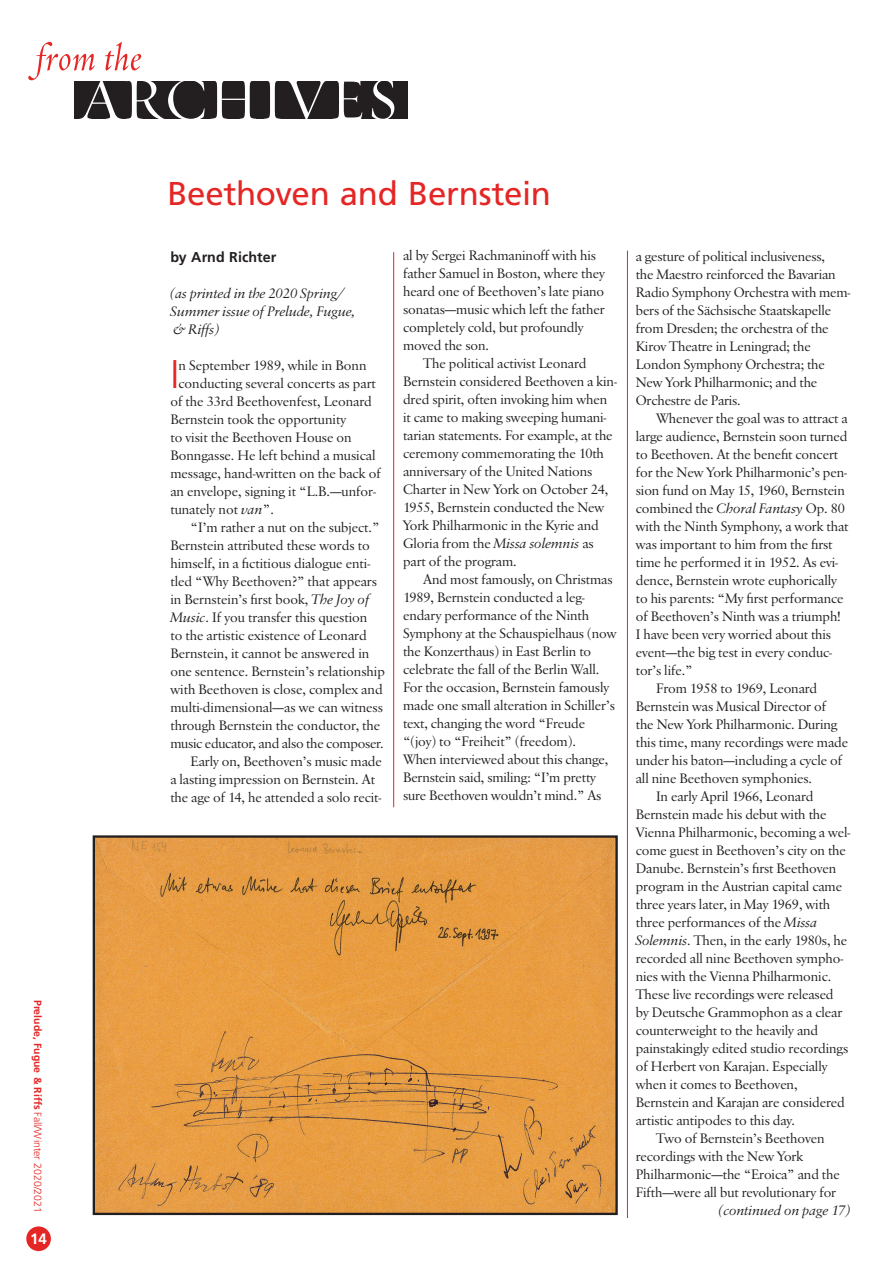
<style>
.page{position:relative;width:891px;height:1269px;background:#fff}
.page>*{position:absolute;margin:0;border:0;box-sizing:border-box;transform-origin:0 0}
.body_1{font:300 40.05px "Frutiger";color:#e42625}
.HEADLINE_1{font:33px "Frutiger";letter-spacing:-.01em;color:#e42625}
.t1{font:700 15px "Frutiger";color:#fff}
.BODY_1{font:14.25px/18px "Sabon Rmn";letter-spacing:-.005em;color:#231f20}
.body_1-2{font:14.25px "Sabon Rmn";color:#231f20}
.BODY_1-2{font:14.25px/18px "Sabon Itl";letter-spacing:-.005em;color:#231f20}
.body_1-3{font:700 14.25px "Frutiger";letter-spacing:.01em;color:#231f20}
.page_heads{font:300 10.5px "Frutiger";color:#e42625}
.s1{font-weight:700}
.s2{font-family:"Sabon LT Pro";font-size:13.5px}
.s3{font-family:"Sabon Itl"}
</style>
<div class="page">
<div style="left:74px;top:81px;width:334px;height:38px;background:#231f20"></div>
<svg style="left:28px;top:42px;width:177px;height:77px"></svg>
<svg style="left:211px;top:81px;width:45px;height:38px"></svg>
<svg style="left:264px;top:81px;width:98px;height:38px"></svg>
<svg style="left:372px;top:81px;width:22px;height:38px"></svg>
<div style="left:26px;top:1226px;width:25px;height:25px;background:#e42625;border-radius:50%"></div>
<hr style="left:627px;top:251px;width:1px;height:967px;background:#e42625">
<hr style="left:393px;top:252px;width:1px;height:555px;background:#e42625">
<img style="left:96px;top:838px;width:519px;height:374px">
<div style="left:93px;top:835px;width:525px;height:380px;border:2px solid #231f20"></div>
<p class="page_heads" style="left:44px;top:1000px;width:215px;rotate:90deg"><span class="s1">Prelude, Fugue &amp; Riffs</span> Fall/Winter 2020/2021</p>
<p class="t1" style="left:30px;top:1230px;width:18px">14</p>
<p class="HEADLINE_1" style="left:167px;top:175px;width:385px">Beethoven and Bernstein</p>
<p class="body_1-3" style="left:170px;top:248px;width:108px">by Arnd Richter</p>
<p class="BODY_1-2" style="left:170px;top:285px;width:187px">(as printed in the 2020 Spring/<br>Summer issue of Prelude, Fugue, &amp; Riffs)</p>
<p class="body_1" style="left:170px;top:351px;width:10px">I</p>
<p class="body_1-2" style="left:178px;top:355px;width:190px">n September 1989, while in Bonn</p>
<p class="body_1-2" style="left:178px;top:373px;width:199px">conducting several concerts as part</p>
<p class="body_1-2" style="left:170px;top:391px;width:203px">of the 33rd Beethovenfest, Leonard</p>
<p class="body_1-2" style="left:170px;top:409px;width:177px">Bernstein took the opportunity</p>
<p class="body_1-2" style="left:170px;top:427px;width:183px">to visit the Beethoven House on</p>
<p class="body_1-2" style="left:170px;top:445px;width:207px">Bonngasse. He left behind a musical</p>
<p class="body_1-2" style="left:170px;top:463px;width:212px">message, hand-written on the back of</p>
<p class="body_1-2" style="left:170px;top:481px;width:207px">an envelope, signing it <span class="s2">“</span>L.B.<span class="s2">—</span>unfor-</p>
<p class="body_1-2" style="left:170px;top:499px;width:105px">tunately not <span class="s3">van</span><span class="s2">”</span>.</p>
<p class="BODY_1" style="left:170px;top:519px;width:216px;text-indent:20px"><span class="s2">“</span>I<span class="s2">’</span>m rather a nut on the subject.<span class="s2">” </span>Bernstein attributed these words to himself, in a fictitious dialogue enti&shy;tled <span class="s2">“</span>Why Beethoven?<span class="s2">”</span> that appears in Bernstein<span class="s2">’</span>s first book, <span class="s3">The Joy of Music</span>. If you transfer this question<br>to the artistic existence of Leonard Bernstein, it cannot be answered in one sentence. Bernstein<span class="s2">’</span>s relationship with Beethoven is close, complex and multi-dimensional<span class="s2">—</span>as we can witness through Bernstein the conductor, the music educator, and also the composer.</p>
<p class="BODY_1" style="left:170px;top:753px;width:213px;text-indent:20px">Early on, Beethoven<span class="s2">’</span>s music made a lasting impression on Bernstein. At the age of 14, he attended a solo recit-</p>
<p class="BODY_1" style="left:403px;top:248px;width:203px">al by Sergei Rachmaninoff with his father Samuel in Boston, where they heard one of Beethoven<span class="s2">’</span>s late piano sonatas<span class="s2">—</span>music which left the father completely cold, but profoundly moved the son.</p>
<p class="BODY_1" style="left:403px;top:356px;width:215px;text-indent:20px">The political activist Leonard Bernstein considered Beethoven a kin&shy;dred spirit, often invoking him when it came to making sweeping humani&shy;tarian statements. For example, at the ceremony commemorating the 10th anniversary of the United Nations Charter in New York on October 24, 1955, Bernstein conducted the New York Philharmonic in the Kyrie and Gloria from the <span class="s3">Missa solemnis</span> as part of the program.</p>
<p class="BODY_1" style="left:403px;top:572px;width:215px;text-indent:20px">And most famously, on Christmas 1989, Bernstein conducted a leg&shy;endary performance of the Ninth Symphony at the Schauspielhaus (now the Konzerthaus) in East Berlin to celebrate the fall of the Berlin Wall.<br>For the occasion, Bernstein famously made one small alteration in Schiller<span class="s2">’</span>s text, changing the word <span class="s2">“</span>Freude <span class="s2">“</span>(joy) to <span class="s2">“</span>Freiheit<span class="s2">”</span> (freedom).<br>When interviewed about this change, Bernstein said, smiling: <span class="s2">“</span>I<span class="s2">’</span>m pretty sure Beethoven wouldn<span class="s2">’</span>t mind.<span class="s2">”</span> As</p>
<p class="BODY_1" style="left:636px;top:248px;width:216px">a gesture of political inclusiveness,<br>the Maestro reinforced the Bavarian Radio Symphony Orchestra with mem&shy;bers of the Sächsische Staatskapelle from Dresden; the orchestra of the Kirov Theatre in Leningrad; the London Symphony Orchestra; the New York Philharmonic; and the Orchestre de Paris.</p>
<p class="BODY_1" style="left:636px;top:410px;width:214px;text-indent:20px">Whenever the goal was to attract a large audience, Bernstein soon turned to Beethoven. At the benefit concert for the New York Philharmonic<span class="s2">’</span>s pen&shy;sion fund on May 15, 1960, Bernstein combined the <span class="s3">Choral Fantasy</span> Op. 80 with the Ninth Symphony, a work that was important to him from the first time he performed it in 1952. As evi&shy;dence, Bernstein wrote euphorically to his parents: <span class="s2">“</span>My first performance of Beethoven<span class="s2">’</span>s Ninth was a triumph!<br>I have been very worried about this event<span class="s2">—</span>the big test in every conduc&shy;tor<span class="s2">’</span>s life.<span class="s2">”</span></p>
<p class="BODY_1" style="left:636px;top:680px;width:214px;text-indent:20px">From 1958 to 1969, Leonard Bernstein was Musical Director of<br>the New York Philharmonic. During this time, many recordings were made under his baton<span class="s2">—</span>including a cycle of all nine Beethoven symphonies.</p>
<p class="BODY_1" style="left:636px;top:788px;width:216px;text-indent:20px">In early April 1966, Leonard Bernstein made his debut with the Vienna Philharmonic, becoming a wel&shy;come guest in Beethoven<span class="s2">’</span>s city on the Danube. Bernstein<span class="s2">’</span>s first Beethoven program in the Austrian capital came three years later, in May 1969, with three performances of the <span class="s3">Missa Solemnis</span>. Then, in the early 1980s, he recorded all nine Beethoven sympho&shy;nies with the Vienna Philharmonic.<br>These live recordings were released<br>by Deutsche Grammophon as a clear counterweight to the heavily and painstakingly edited studio recordings of Herbert von Karajan. Especially when it comes to Beethoven, Bernstein and Karajan are considered artistic antipodes to this day.</p>
<p class="BODY_1" style="left:636px;top:1130px;width:206px;text-indent:20px">Two of Bernstein<span class="s2">’</span>s Beethoven recordings with the New York<br>Philharmonic<span class="s2">—</span>the <span class="s2">“</span>Eroica<span class="s2">”</span> and the<br>Fifth<span class="s2">—</span>were all but revolutionary for</p>
<p class="BODY_1-2" style="left:719px;top:1202px;width:133px">(continued on page 17)</p>
</div>
